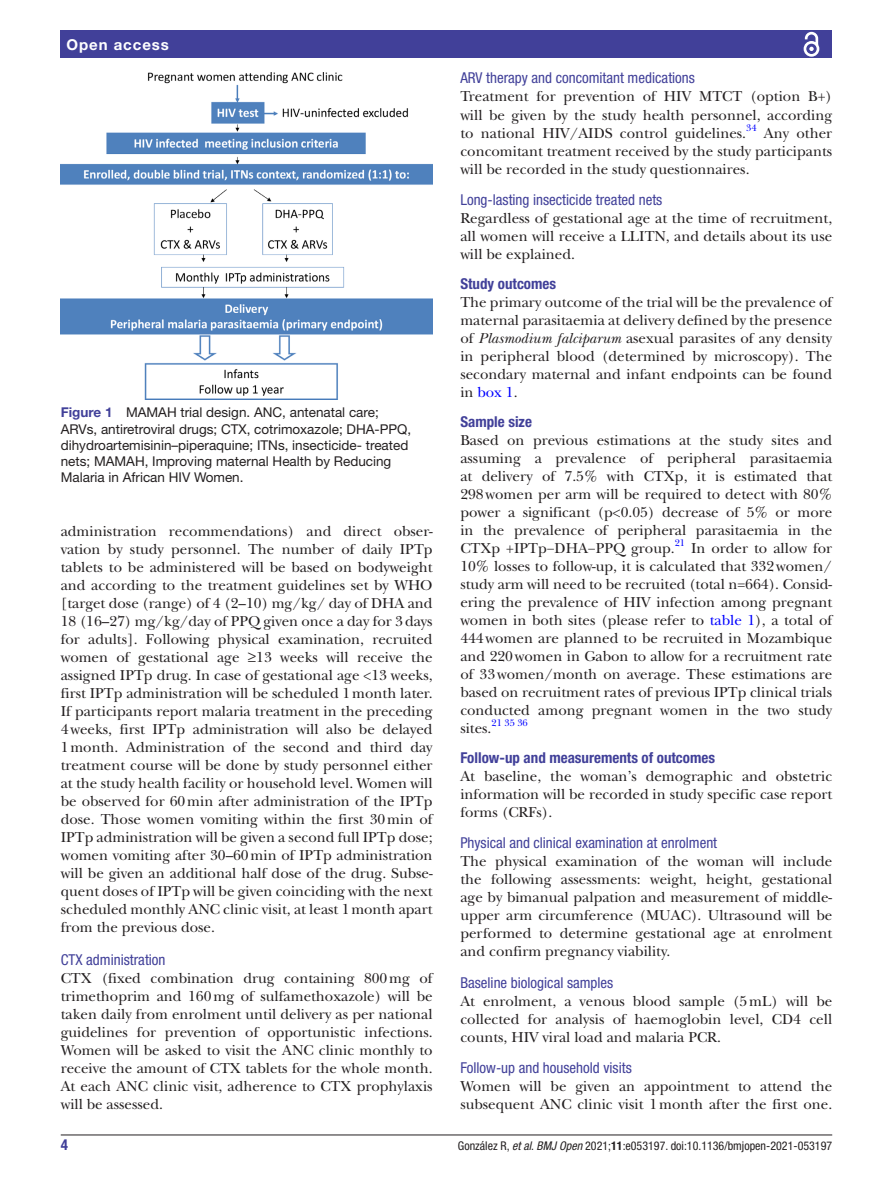
<style>
.page{position:relative;width:893px;height:1191px;background:#fff}
.page>*{position:absolute;margin:0;border:0;box-sizing:border-box;transform-origin:0 0}
.t1{font:15px/18px "New Baskerville";color:#231f20;text-align:justify}
.t2{font:condensed 15px "Helvetica Neue LT Std";color:#414099}
.t3{font:700 condensed 15px "Helvetica Neue LT Std";color:#414099}
.t4{font:700 15px "Helvetica Neue LT Std";letter-spacing:.065em;color:#fff}
.t5{font:13.5px/16.2px "Helvetica Neue LT Std";color:#231f20}
.t6{font:condensed 12px "Helvetica Neue LT Std";color:#231f20}
.t7{font:9.9px "New Baskerville";color:#00f}
.s1{font-weight:700;color:#414099}
.s2{font-style:italic}
.s3{color:#00f}
.s4{font-weight:700}
</style>
<div class="page">
<hr style="left:61px;top:1134px;width:771px;height:1px;background:#231f20">
<div style="left:61px;top:31px;width:771px;height:27px;background:#414099"></div>
<svg style="left:803px;top:31px;width:17px;height:26px"></svg>
<img style="left:61px;top:73px;width:372px;height:327px">
<p class="t4" style="left:66px;top:35px;width:104px">Open access</p>
<p class="t5" style="left:61px;top:404px;width:352px"><span class="s1">Figure 1</span> MAMAH trial design. ANC, antenatal care; ARVs, antiretroviral drugs; CTX, cotrimoxazole; DHA-PPQ, dihydroartemisinin–piperaquine; ITNs, insecticide- treated nets; MAMAH, Improving maternal Health by Reducing Malaria in African HIV Women.</p>
<p class="t1" style="left:61px;top:522px;width:373px">administration recommendations) and direct obser&shy;vation by study personnel. The number of daily IPTp tablets to be administered will be based on bodyweight and according to the treatment guidelines set by WHO [target dose (range) of 4 (2–10) mg/kg/ day of DHA and 18 (16–27) mg/kg/day of PPQ given once a day for 3days for adults]. Following physical examination, recruited women of gestational age ≥13 weeks will receive the assigned IPTp drug. In case of gestational age &lt;13 weeks, first IPTp administration will be scheduled 1month later.<br>If participants report malaria treatment in the preceding 4weeks, first IPTp administration will also be delayed 1month. Administration of the second and third day treatment course will be done by study personnel either at the study health facility or household level. Women will be observed for 60min after administration of the IPTp dose. Those women vomiting within the first 30min of IPTp administration will be given a second full IPTp dose; women vomiting after 30–60min of IPTp administration will be given an additional half dose of the drug. Subse&shy;quent doses of IPTp will be given coinciding with the next scheduled monthly ANC clinic visit, at least 1month apart from the previous dose.</p>
<p class="t2" style="left:61px;top:951px;width:106px">CTX administration</p>
<p class="t1" style="left:61px;top:969px;width:373px">CTX (fixed combination drug containing 800mg of trimethoprim and 160mg of sulfamethoxazole) will be taken daily from enrolment until delivery as per national guidelines for prevention of opportunistic infections.<br>Women will be asked to visit the ANC clinic monthly to receive the amount of CTX tablets for the whole month.<br>At each ANC clinic visit, adherence to CTX prophylaxis will be assessed.</p>
<p class="t2" style="left:460px;top:69px;width:236px">ARV therapy and concomitant medications</p>
<p class="t1" style="left:460px;top:88px;width:373px">Treatment for prevention of HIV MTCT (option B+) will be given by the study health personnel, according to national HIV/AIDS control guidelines.<sup>34</sup></p>
<p class="t1" style="left:460px;top:124px;width:373px;text-indent:304px">Any other concomitant treatment received by the study participants will be recorded in the study questionnaires.</p>
<p class="t2" style="left:460px;top:191px;width:203px">Long-lasting insecticide treated nets</p>
<p class="t1" style="left:460px;top:209px;width:373px">Regardless of gestational age at the time of recruitment, all women will receive a LLITN, and details about its use will be explained.</p>
<p class="t3" style="left:460px;top:274px;width:97px">Study outcomes</p>
<p class="t1" style="left:460px;top:293px;width:373px">The primary outcome of the trial will be the prevalence of maternal parasitaemia at delivery defined by the presence of <span class="s2">Plasmodium falciparum</span> asexual parasites of any density in peripheral blood (determined by microscopy). The secondary maternal and infant endpoints can be found in <span class="s3">box 1</span>.</p>
<p class="t3" style="left:460px;top:412px;width:73px">Sample size</p>
<p class="t1" style="left:460px;top:431px;width:373px">Based on previous estimations at the study sites and assuming a prevalence of peripheral parasitaemia at delivery of 7.5% with CTXp, it is estimated that 298women per arm will be required to detect with 80% power a significant (p&lt;0.05) decrease of 5% or more in the prevalence of peripheral parasitaemia in the CTXp +IPTp−DHA−PPQ group.</p>
<p class="t7" style="left:675px;top:537px;width:12px">21</p>
<p class="t1" style="left:460px;top:539px;width:373px;text-indent:231px">In order to allow for 10% losses to follow-up, it is calculated that 332women/ study arm will need to be recruited (total n=664). Consid&shy;ering the prevalence of HIV infection among pregnant women in both sites (please refer to <span class="s3">table 1</span>), a total of 444women are planned to be recruited in Mozambique and 220women in Gabon to allow for a recruitment rate of 33women/month on average. These estimations are based on recruitment rates of previous IPTp clinical trials conducted among pregnant women in the two study sites.</p>
<p class="t7" style="left:492px;top:717px;width:38px">21 35 36</p>
<p class="t3" style="left:460px;top:748px;width:256px">Follow-up and measurements of outcomes</p>
<p class="t1" style="left:460px;top:767px;width:373px">At baseline, the woman’s demographic and obstetric information will be recorded in study specific case report forms (CRFs).</p>
<p class="t2" style="left:460px;top:834px;width:258px">Physical and clinical examination at enrolment</p>
<p class="t1" style="left:460px;top:852px;width:373px">The physical examination of the woman will include the following assessments: weight, height, gestational age by bimanual palpation and measurement of middle&shy;upper arm circumference (MUAC). Ultrasound will be performed to determine gestational age at enrolment and confirm pregnancy viability.</p>
<p class="t2" style="left:460px;top:973px;width:154px">Baseline biological samples</p>
<p class="t1" style="left:460px;top:992px;width:373px">At enrolment, a venous blood sample (5mL) will be collected for analysis of haemoglobin level, CD4 cell counts, HIV viral load and malaria PCR.</p>
<p class="t2" style="left:460px;top:1059px;width:173px">Follow-up and household visits</p>
<p class="t1" style="left:460px;top:1077px;width:373px">Women will be given an appointment to attend the subsequent ANC clinic visit 1month after the first one.</p>
<p class="t3" style="left:61px;top:1135px;width:9px">4</p>
<p class="t6" style="left:458px;top:1138px;width:376px">González R, <span class="s2">et al</span>. <span class="s2">BMJ Open</span> 2021;<span class="s4">11</span>:e053197. doi:10.1136/bmjopen-2021-053197</p>
</div>
